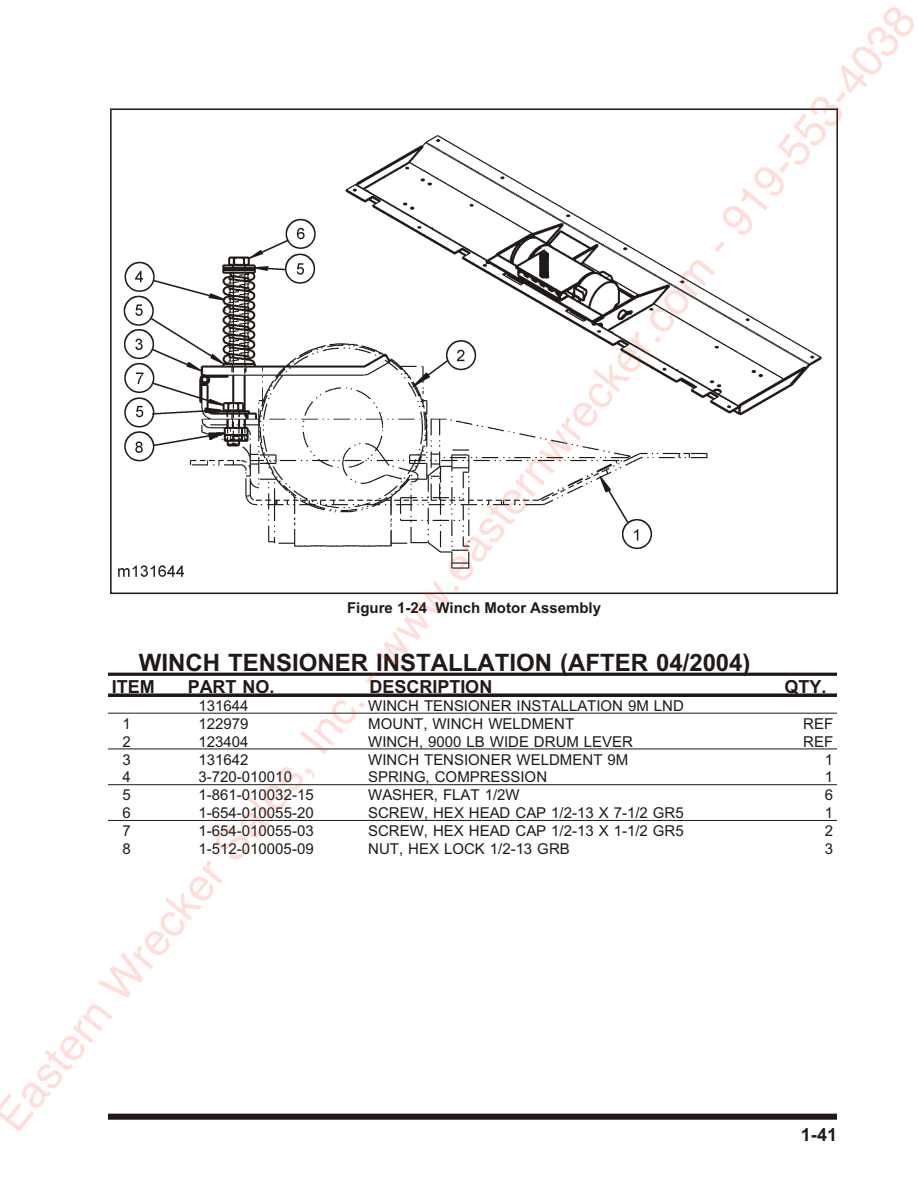
<style>
.page{position:relative;width:918px;height:1188px;background:#fff}
.page>*{position:absolute;margin:0;border:0;box-sizing:border-box;transform-origin:0 0}
.t1{font:45px "Helvetica";color:rgb(255 38 0/.15)}
.t2{font:700 24px "Arial";color:#1f1a17}
.t3{font:700 18px "Arial";color:#1f1a17}
.t4{font:15px "Arial";color:#1f1a17}
.t5{font:700 15px "Arial";color:#1f1a17}
</style>
<div class="page">
<hr style="left:108px;top:673px;width:729px;height:3px;background:#1f1a17">
<hr style="left:108px;top:694px;width:729px;height:3px;background:#1f1a17">
<hr style="left:108px;top:713px;width:729px;height:1px;background:#1f1a17">
<hr style="left:108px;top:749px;width:729px;height:1px;background:#1f1a17">
<hr style="left:108px;top:784px;width:729px;height:1px;background:#1f1a17">
<hr style="left:108px;top:820px;width:729px;height:1px;background:#1f1a17">
<div style="left:108px;top:1114px;width:729px;height:6px;background:#1f1a17"></div>
<img style="left:118px;top:135px;width:704px;height:442px">
<div style="left:110px;top:108px;width:728px;height:486px;border:2px solid #1f1a17"></div>
<h1 class="t1" style="left:-10px;top:1113px;width:1434px;rotate:-51deg">Eastern Wrecker Sales, Inc. - www.easternwrecker.com - 919-553-4038</h1>
<p class="t5" style="left:347px;top:603px;width:256px">Fig ure 1-24 Winch Mo tor Assembly</p>
<h2 class="t2" style="left:139px;top:654px;width:613px">WINCH TENSIONER INSTALLATION (AFTER 04/2004)</h2>
<p class="t3" style="left:112px;top:680px;width:45px">ITEM</p>
<p class="t3" style="left:188px;top:680px;width:88px">PART NO.</p>
<p class="t3" style="left:370px;top:680px;width:124px">DE SCRIP TION</p>
<p class="t3" style="left:785px;top:680px;width:44px">QTY.</p>
<p class="t4" style="left:199px;top:697px;width:52px">131644</p>
<p class="t4" style="left:368px;top:697px;width:317px">WINCH TEN SIONER IN STAL LA TION 9M LND</p>
<p class="t4" style="left:123px;top:715px;width:10px">1</p>
<p class="t4" style="left:198px;top:715px;width:52px">122979</p>
<p class="t4" style="left:368px;top:715px;width:208px">MOUNT, WINCH WELDMENT</p>
<p class="t4" style="left:803px;top:715px;width:32px">REF</p>
<p class="t4" style="left:123px;top:733px;width:10px">2</p>
<p class="t4" style="left:198px;top:733px;width:52px">123404</p>
<p class="t4" style="left:368px;top:733px;width:266px">WINCH, 9000 LB WIDE DRUM LEVER</p>
<p class="t4" style="left:803px;top:733px;width:32px">REF</p>
<p class="t4" style="left:123px;top:751px;width:10px">3</p>
<p class="t4" style="left:198px;top:751px;width:52px">131642</p>
<p class="t4" style="left:368px;top:751px;width:262px">WINCH TEN SIONER WELD MENT 9M</p>
<p class="t4" style="left:825px;top:751px;width:10px">1</p>
<p class="t4" style="left:123px;top:769px;width:10px">4</p>
<p class="t4" style="left:198px;top:769px;width:95px">3-720-010010</p>
<p class="t4" style="left:368px;top:769px;width:180px">SPRING, COMPRESSION</p>
<p class="t4" style="left:825px;top:769px;width:10px">1</p>
<p class="t4" style="left:123px;top:786px;width:10px">5</p>
<p class="t4" style="left:198px;top:786px;width:117px">1-861-010032-15</p>
<p class="t4" style="left:368px;top:786px;width:153px">WASHER, FLAT 1/2W</p>
<p class="t4" style="left:825px;top:786px;width:10px">6</p>
<p class="t4" style="left:123px;top:804px;width:10px">6</p>
<p class="t4" style="left:198px;top:804px;width:117px">1- 654- 010055-20</p>
<p class="t4" style="left:368px;top:804px;width:317px">SCREW, HEX HEAD CAP 1/2-13 X 7-1/2 GR5</p>
<p class="t4" style="left:825px;top:804px;width:10px">1</p>
<p class="t4" style="left:123px;top:822px;width:10px">7</p>
<p class="t4" style="left:198px;top:822px;width:117px">1-654-010055-03</p>
<p class="t4" style="left:368px;top:822px;width:317px">SCREW, HEX HEAD CAP 1/2-13 X 1-1/2 GR5</p>
<p class="t4" style="left:825px;top:822px;width:10px">2</p>
<p class="t4" style="left:122px;top:840px;width:10px">8</p>
<p class="t4" style="left:198px;top:840px;width:117px">1-512-010005-09</p>
<p class="t4" style="left:368px;top:840px;width:203px">NUT, HEX LOCK 1/2-13 GRB</p>
<p class="t4" style="left:825px;top:840px;width:10px">3</p>
<p class="t3" style="left:801px;top:1128px;width:38px">1-41</p>
</div>
